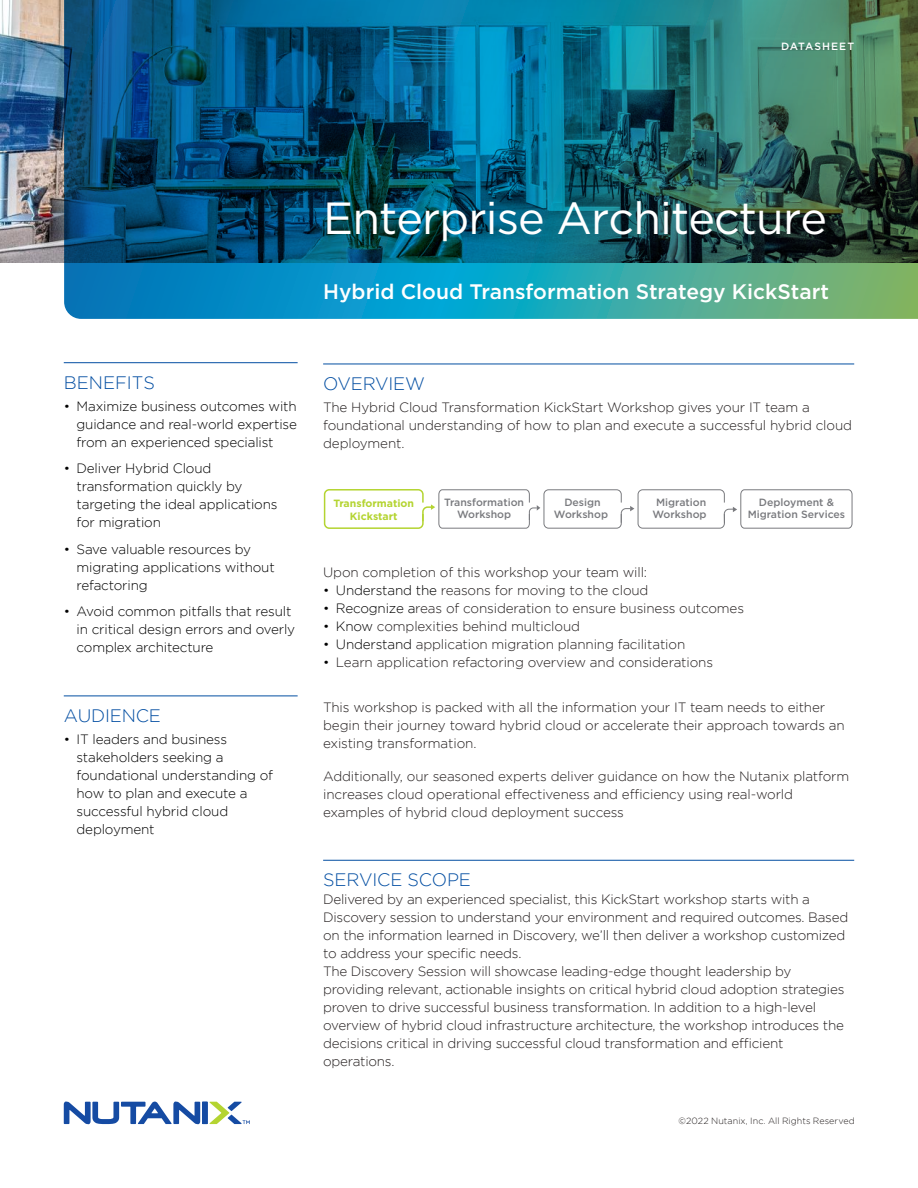
<style>
.page{position:relative;width:918px;height:1188px;background:#fff}
.page>*{position:absolute;margin:0;border:0;box-sizing:border-box;transform-origin:0 0}
.t1{font:45px "Gotham";letter-spacing:-.02em;color:#fff}
.t2{font:500 21px "Gotham";color:#fff}
.t3{font:300 18px "Gotham";letter-spacing:-.01em;color:#034ea2}
.t4{font:300 13.5px/18px "Gotham";letter-spacing:-.015em;color:#241f1f}
.t5{font:300 13.5px/18px "Gotham";letter-spacing:-.01em;color:#010001}
.t6{font:500 10.5px/12.6px "Gotham";color:#797a7e;text-align:center}
.t7{font:700 10.5px/12.6px "Gotham";color:#b4d431;text-align:center}
.t8{font:500 10.5px "Gotham";letter-spacing:.095em;color:#fff}
.t9{font:300 9px "Gotham";letter-spacing:.005em;color:#241f1f}
.s1{color:#010001}
</style>
<div class="page">
<img style="left:0;top:0;width:64px;height:262px">
<img style="left:64px;top:0;width:854px;height:319px">
<svg style="left:210px;top:1102px;width:40px;height:22px"></svg>
<div style="left:202px;top:1102px;width:6px;height:22px;background:#154ba3"></div>
<svg style="left:64px;top:1102px;width:136px;height:22px"></svg>
<hr style="left:323px;top:364px;width:531px;height:1px;background:#034ea2">
<hr style="left:64px;top:362px;width:234px;height:1px;background:#034ea2">
<hr style="left:64px;top:696px;width:234px;height:1px;background:#034ea2">
<hr style="left:323px;top:860px;width:531px;height:1px;background:#034ea2">
<div style="left:324px;top:490px;width:100px;height:39px;border:2px solid #b4d431;border-radius:5px"></div>
<svg style="left:421px;top:490px;width:119px;height:39px"></svg>
<div style="left:544px;top:490px;width:78px;height:39px;border:1px solid #797a7e;border-radius:5px"></div>
<svg style="left:620px;top:506px;width:14px;height:18px"></svg>
<div style="left:638px;top:490px;width:87px;height:39px;border:1px solid #797a7e;border-radius:5px"></div>
<svg style="left:723px;top:490px;width:130px;height:39px"></svg>
<p class="t8" style="left:781px;top:39px;width:75px">DATASHEET</p>
<h1 class="t1" style="left:323px;top:189px;width:505px">Enterprise Architecture</h1>
<h2 class="t2" style="left:323px;top:278px;width:507px">Hybrid Cloud Transformation Strategy KickStart</h2>
<h3 class="t3" style="left:64px;top:372px;width:93px">BENEFITS</h3>
<p class="t5" style="left:77px;top:397px;width:222px;text-align:justify;text-indent:-13px">• Maximize business outcomes with guidance and real-world expertise from an experienced specialist</p>
<p class="t5" style="left:77px;top:459px;width:202px;text-indent:-13px">• Deliver Hybrid Cloud transformation quickly by targeting the ideal applications for migration</p>
<p class="t5" style="left:77px;top:540px;width:200px;text-indent:-13px">• Save valuable resources by migrating applications without refactoring</p>
<p class="t5" style="left:77px;top:602px;width:220px;text-indent:-13px">• Avoid common pitfalls that result in critical design errors and overly complex architecture</p>
<h3 class="t3" style="left:64px;top:706px;width:99px">AUDIENCE</h3>
<p class="t5" style="left:77px;top:730px;width:198px;text-indent:-13px">• IT leaders and business stakeholders seeking a foundational understanding of how to plan and execute a successful hybrid cloud deployment</p>
<h3 class="t3" style="left:323px;top:374px;width:103px">OVERVIEW</h3>
<p class="t4" style="left:323px;top:398px;width:530px">The Hybrid Cloud Transformation KickStart Workshop gives your IT team a foundational understanding of how to plan and execute a successful hybrid cloud deployment.</p>
<p class="t7" style="left:333px;top:497px;width:82px">Transformation<br>Kickstart</p>
<p class="t6" style="left:444px;top:496px;width:82px">Transformation<br>Workshop</p>
<p class="t6" style="left:554px;top:496px;width:56px">Design<br>Workshop</p>
<p class="t6" style="left:653px;top:496px;width:56px">Migration<br>Workshop</p>
<p class="t6" style="left:748px;top:496px;width:99px">Deployment &amp;<br>Migration Services</p>
<p class="t4" style="left:323px;top:563px;width:326px">Upon completion of this workshop your team will:</p>
<p class="t4" style="left:323px;top:581px;width:327px"><span class="s1">• Understand the</span> reasons for moving to the cloud</p>
<p class="t4" style="left:323px;top:599px;width:422px"><span class="s1">• Recognize a</span>reas of consideration to ensure business outcomes</p>
<p class="t4" style="left:323px;top:617px;width:258px"><span class="s1">• Know</span> complexities behind multicloud</p>
<p class="t4" style="left:323px;top:635px;width:364px"><span class="s1">• Understand</span> application migration planning facilitation</p>
<p class="t4" style="left:323px;top:653px;width:391px"><span class="s1">•</span> Learn application refactoring overview and considerations</p>
<p class="t4" style="left:323px;top:698px;width:523px">This workshop is packed with all the information your IT team needs to either begin their journey toward hybrid cloud or accelerate their approach towards an existing transformation.</p>
<p class="t4" style="left:323px;top:767px;width:528px">Additionally, our seasoned experts deliver guidance on how the Nutanix platform increases cloud operational effectiveness and efficiency using real-world examples of hybrid cloud deployment success</p>
<h3 class="t3" style="left:323px;top:870px;width:149px">SERVICE SCOPE</h3>
<p class="t4" style="left:323px;top:890px;width:527px">Delivered by an experienced specialist, this KickStart workshop starts with a Discovery session to understand your environment and required outcomes. Based on the information learned in Discovery, we’ll then deliver a workshop customized to address your specific needs.<br>The Discovery Session will showcase leading-edge thought leadership by providing relevant, actionable insights on critical hybrid cloud adoption strategies proven to drive successful business transformation. In addition to a high-level overview of hybrid cloud infrastructure architecture, the workshop introduces the decisions critical in driving successful cloud transformation and efficient operations.</p>
<p class="t9" style="left:679px;top:1116px;width:178px">©2022 Nutanix, Inc. All Rights Reserved</p>
</div>
